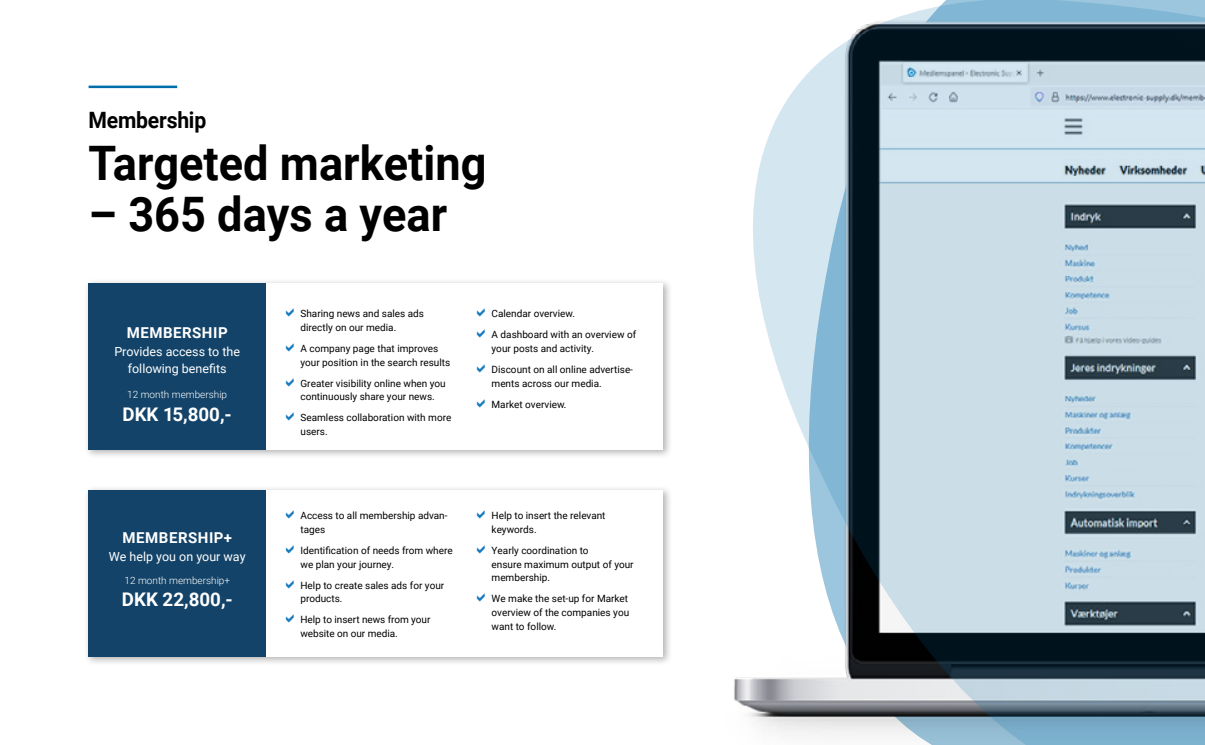
<style>
.page{position:relative;width:1205px;height:745px;background:#fff}
.page>*{position:absolute;margin:0;border:0;box-sizing:border-box;transform-origin:0 0}
.t1{font:700 47.5px "Roboto";color:#000;scale:.95 1}
.t2{font:700 22.5px "Roboto";letter-spacing:-.01em;color:#000;scale:.94 1}
.t3{font:700 18.75px "Roboto";color:#fff}
.t4{font:700 15px "Roboto";letter-spacing:.035em;color:#fff}
.t5{font:12.5px/17.5px "Roboto";color:#fff;text-align:center}
.t6{font:10px/13.8px "Roboto";color:#000}
.t7{font:300 10px "Roboto";color:#fff}
</style>
<div class="page">
<svg style="left:734px;top:0;width:471px;height:744px"></svg>
<hr style="left:89px;top:86px;width:88px;height:2px;background:#006eab">
<div style="left:85px;top:278px;width:587px;height:180px;background:#000;opacity:.3"></div>
<div style="left:89px;top:282px;width:574px;height:167px;background:#fff"></div>
<div style="left:89px;top:282px;width:177px;height:167px;background:#134368"></div>
<div style="left:85px;top:485px;width:587px;height:180px;background:#000;opacity:.3"></div>
<div style="left:89px;top:489px;width:574px;height:167px;background:#fff"></div>
<div style="left:89px;top:489px;width:177px;height:167px;background:#134368"></div>
<h2 class="t2" style="left:89px;top:104px;width:127px">Membership</h2>
<h1 class="t1" style="left:89px;top:129px;width:420px">Targeted marketing</h1>
<h1 class="t1" style="left:89px;top:180px;width:379px">– 365 days a year</h1>
<h3 class="t4" style="left:127px;top:322px;width:102px">MEMBERSHIP</h3>
<p class="t5" style="left:114px;top:341px;width:127px">Provides access to the following benefits</p>
<p class="t7" style="left:127px;top:387px;width:101px">12 month membership</p>
<h3 class="t3" style="left:122px;top:400px;width:111px">DKK 15,800,-</h3>
<h3 class="t4" style="left:123px;top:527px;width:111px">MEMBERSHIP+</h3>
<p class="t5" style="left:109px;top:547px;width:138px">We help you on your way</p>
<p class="t7" style="left:125px;top:572px;width:107px">12 month membership+</p>
<h3 class="t3" style="left:122px;top:586px;width:112px">DKK 22,800,-</h3>
<p class="t6" style="left:300px;top:306px;width:125px">Sharing news and sales ads directly on our media.</p>
<p class="t6" style="left:300px;top:341px;width:151px">A company page that improves your position in the search results</p>
<p class="t6" style="left:300px;top:375px;width:147px">Greater visibility online when you continuously share your news.</p>
<p class="t6" style="left:300px;top:410px;width:152px">Seamless collaboration with more users.</p>
<p class="t6" style="left:300px;top:508px;width:149px">Access to all membership advan&shy;tages</p>
<p class="t6" style="left:300px;top:542px;width:154px">Identification of needs from where we plan your journey.</p>
<p class="t6" style="left:300px;top:577px;width:145px">Help to create sales ads for your products.</p>
<p class="t6" style="left:300px;top:612px;width:131px">Help to insert news from your website on our media.</p>
<p class="t6" style="left:491px;top:303px;width:146px;line-height:20.9px">Calendar overview.<br>A dashboard with an overview of</p>
<p class="t6" style="left:491px;top:337px;width:143px;line-height:20.9px">your posts and activity.<br>Discount on all online advertise-</p>
<p class="t6" style="left:491px;top:372px;width:112px;line-height:20.9px">ments across our media.<br>Market overview.</p>
<p class="t6" style="left:491px;top:508px;width:115px">Help to insert the relevant keywords.</p>
<p class="t6" style="left:491px;top:542px;width:144px">Yearly coordination to<br>ensure maximum output of your membership.</p>
<p class="t6" style="left:491px;top:591px;width:139px;text-align:justify">We make the set-up for Market overview of the companies you want to follow.</p>
</div>
